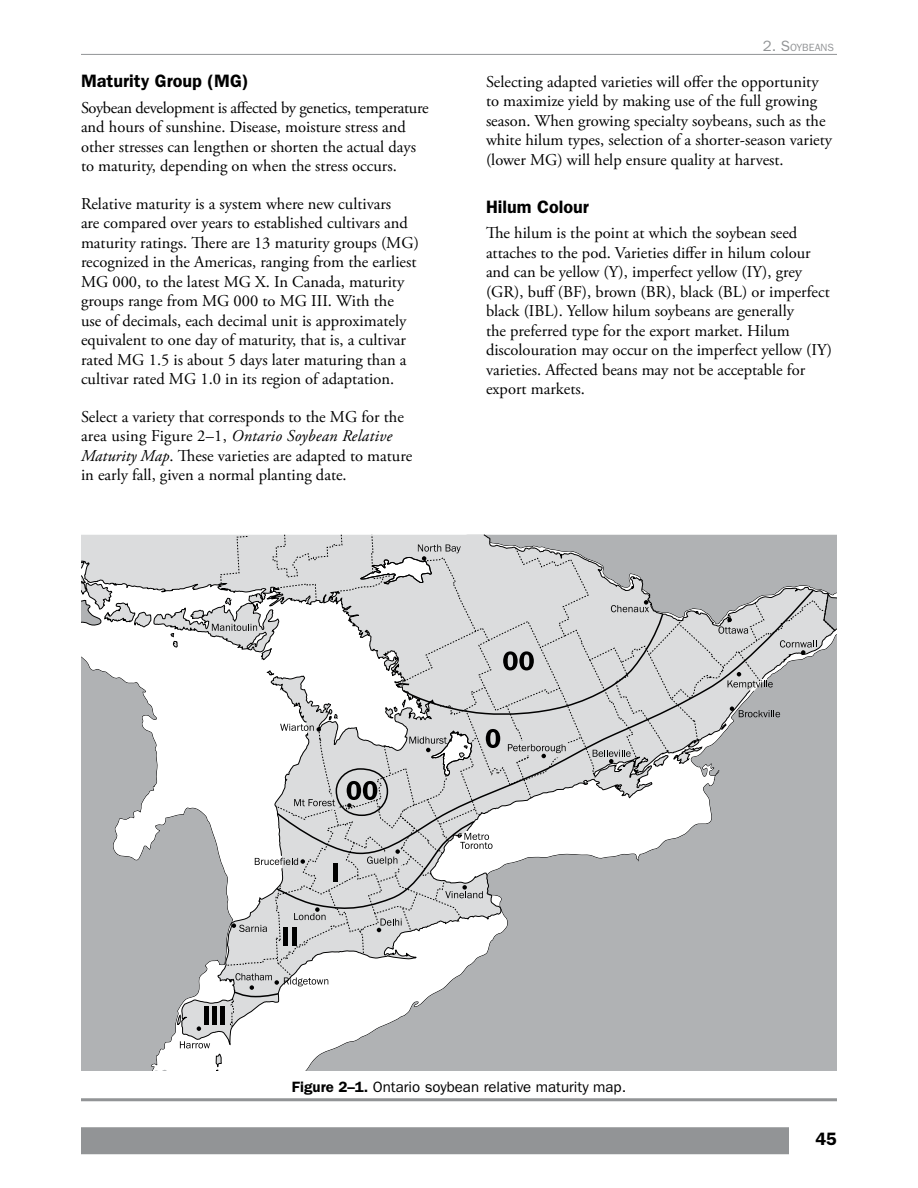
<style>
.page{position:relative;width:918px;height:1188px;background:#fff}
.page>*{position:absolute;margin:0;border:0;box-sizing:border-box;transform-origin:0 0}
.t1{font:600 18px "Wrcsyk Dcsyyy ITC Franklin Gothic Std";color:#000}
.t2{font:16.5px/19.5px "Qhxjys Rfkswc A Garamond Pro";color:#000}
.t3{font:15px "Sgsvlh Kwwwfj ITC Franklin Gothic Std";color:#000}
.t4{font:10.5px "Ltdbqt Xcgfbp ITC Franklin Gothic Std";color:#929496}
.s1{font-family:"Wncytt Tghsbw A Garamond Pro";font-style:italic}
.s2{font-size:15px}
.s3{font-family:"Wrcsyk Dcsyyy ITC Franklin Gothic Std";font-weight:600}
</style>
<div class="page">
<div style="left:81px;top:1127px;width:708px;height:27px;background:#929496"></div>
<hr style="left:81px;top:1098px;width:756px;height:3px;background:#929496">
<div style="left:727px;top:1027px;width:110px;height:44px;background:#b0b2b4"></div>
<svg style="left:81px;top:560px;width:646px;height:511px"></svg>
<svg style="left:180px;top:1041px;width:30px;height:7px"></svg>
<svg style="left:197px;top:1026px;width:4px;height:5px"></svg>
<div style="left:204px;top:1006px;width:5px;height:18px;background:#000"></div>
<svg style="left:212px;top:535px;width:625px;height:492px"></svg>
<hr style="left:81px;top:54px;width:756px;height:1px;background:#929496">
<h4 class="t1" style="left:81px;top:71px;width:169px">Maturity Group (MG)</h4>
<p class="t2" style="left:81px;top:98px;width:349px">Soybean development is affected by genetics, temperature and hours of sunshine. Disease, moisture stress and other stresses can lengthen or shorten the actual days to maturity, depending on when the stress occurs.</p>
<p class="t2" style="left:81px;top:194px;width:339px">Relative maturity is a system where new cultivars<br>are compared over years to established cultivars and maturity ratings. There are 13 maturity groups (MG) recognized in the Americas, ranging from the earliest MG 000, to the latest MG X. In Canada, maturity groups range from MG 000 to MG III. With the<br>use of decimals, each decimal unit is approximately equivalent to one day of maturity, that is, a cultivar rated MG 1.5 is about 5 days later maturing than a cultivar rated MG 1.0 in its region of adaptation.</p>
<p class="t2" style="left:81px;top:407px;width:333px">Select a variety that corresponds to the MG for the area using Figure 2–1, <span class="s1">Ontario Soybean Relative Maturity Map</span>. These varieties are adapted to mature in early fall, given a normal planting date.</p>
<p class="t4" style="left:763px;top:41px;width:73px"><span class="s2">2. S</span>OYBEANS</p>
<p class="t2" style="left:486px;top:73px;width:348px">Selecting adapted varieties will offer the opportunity to maximize yield by making use of the full growing season. When growing specialty soybeans, such as the white hilum types, selection of a shorter-season variety (lower MG) will help ensure quality at harvest.</p>
<h4 class="t1" style="left:486px;top:196px;width:104px">Hilum Colour</h4>
<p class="t2" style="left:486px;top:224px;width:347px">The hilum is the point at which the soybean seed attaches to the pod. Varieties differ in hilum colour and can be yellow (Y), imperfect yellow (IY), grey (GR), buff (BF), brown (BR), black (BL) or imperfect black (IBL). Yellow hilum soybeans are generally<br>the preferred type for the export market. Hilum discolouration may occur on the imperfect yellow (IY) varieties. Affected beans may not be acceptable for export markets.</p>
<p class="t3" style="left:292px;top:1079px;width:336px"><span class="s3">Figure 2–1.</span> Ontario soybean relative maturity map.</p>
<p class="t1" style="left:815px;top:1128px;width:23px">45</p>
</div>
